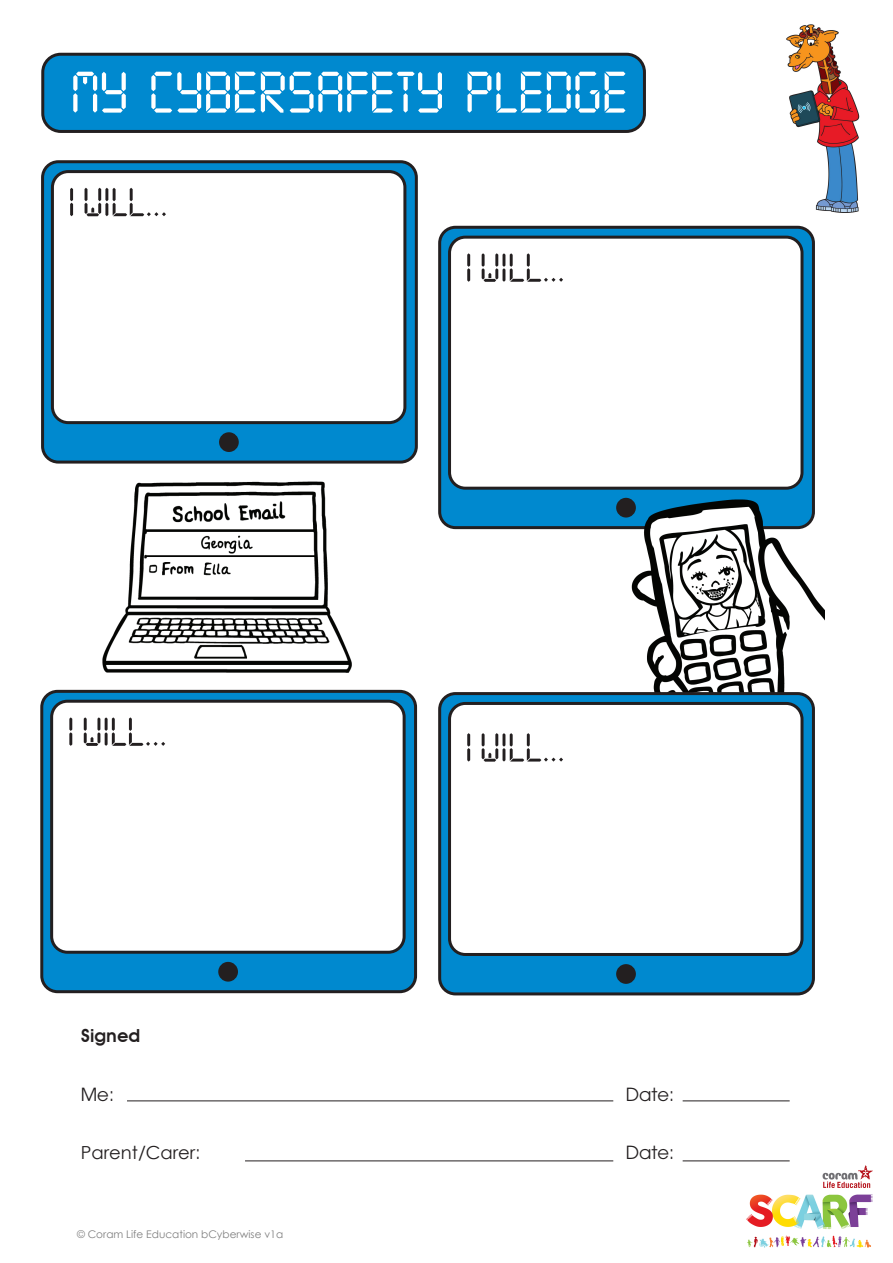
<style>
.page{position:relative;width:893px;height:1263px;background:#fff}
.page>*{position:absolute;margin:0;border:0;box-sizing:border-box;transform-origin:0 0}
.t1{font:18px "Avant Garde";color:#231f20}
.t2{font:18px "Century Gothic";color:#231f20}
.t3{font:600 18px "Avant Garde";color:#231f20}
.t4{font:10.5px "Century Gothic";color:#808080}
.s1{font-family:"Avant Garde"}
</style>
<div class="page">
<div style="left:43px;top:54px;width:601px;height:77px;background:#0089cf;border-radius:18px"></div>
<div style="left:41px;top:53px;width:605px;height:80px;border:3px solid #231f20;border-radius:18px"></div>
<div style="left:43px;top:162px;width:373px;height:300px;background:#0089cf;border-radius:16px"></div>
<div style="left:41px;top:160px;width:377px;height:304px;border:3px solid #231f20;border-radius:16px"></div>
<div style="left:52px;top:172px;width:353px;height:251px;background:#fff;border-radius:16px"></div>
<div style="left:51px;top:170px;width:355px;height:254px;border:3px solid #231f20;border-radius:16px"></div>
<svg style="left:73px;top:72px;width:53px;height:41px"></svg>
<svg style="left:151px;top:72px;width:291px;height:41px"></svg>
<svg style="left:468px;top:72px;width:131px;height:41px"></svg>
<svg style="left:605px;top:72px;width:20px;height:41px"></svg>
<svg style="left:70px;top:188px;width:3px;height:28px"></svg>
<svg style="left:85px;top:188px;width:81px;height:28px"></svg>
<hr style="left:127px;top:1100px;width:486px;height:1px;background:#231f20">
<hr style="left:683px;top:1100px;width:107px;height:1px;background:#231f20">
<hr style="left:245px;top:1160px;width:368px;height:1px;background:#231f20">
<hr style="left:683px;top:1160px;width:107px;height:1px;background:#231f20">
<div style="left:440px;top:227px;width:373px;height:301px;background:#0089cf;border-radius:16px"></div>
<div style="left:438px;top:226px;width:377px;height:303px;border:3px solid #231f20;border-radius:16px"></div>
<div style="left:450px;top:237px;width:352px;height:251px;background:#fff;border-radius:16px"></div>
<div style="left:448px;top:236px;width:355px;height:254px;border:3px solid #231f20;border-radius:16px"></div>
<svg style="left:467px;top:253px;width:3px;height:29px"></svg>
<svg style="left:482px;top:253px;width:81px;height:29px"></svg>
<div style="left:42px;top:691px;width:374px;height:301px;background:#0089cf;border-radius:16px"></div>
<div style="left:40px;top:690px;width:377px;height:303px;border:3px solid #231f20;border-radius:16px"></div>
<div style="left:52px;top:701px;width:352px;height:251px;background:#fff;border-radius:16px"></div>
<div style="left:50px;top:700px;width:356px;height:254px;border:3px solid #231f20;border-radius:16px"></div>
<svg style="left:69px;top:730px;width:3px;height:16px"></svg>
<svg style="left:84px;top:730px;width:81px;height:16px"></svg>
<div style="left:218px;top:962px;width:20px;height:19px;background:#231f20;border-radius:50%"></div>
<img style="left:40px;top:344px;width:364px;height:386px">
<img style="left:438px;top:487px;width:386px;height:214px">
<div style="left:440px;top:694px;width:373px;height:300px;background:#0089cf;border-radius:16px"></div>
<div style="left:438px;top:692px;width:377px;height:303px;border:3px solid #231f20;border-radius:16px"></div>
<div style="left:450px;top:703px;width:352px;height:251px;background:#fff;border-radius:16px"></div>
<div style="left:448px;top:702px;width:355px;height:254px;border:3px solid #231f20;border-radius:16px"></div>
<div style="left:616px;top:964px;width:20px;height:20px;background:#231f20;border-radius:50%"></div>
<svg style="left:467px;top:733px;width:3px;height:29px"></svg>
<svg style="left:482px;top:733px;width:81px;height:29px"></svg>
<img style="left:746px;top:1165px;width:127px;height:83px">
<img style="left:786px;top:24px;width:74px;height:189px">
<h1 class="t3" style="left:81px;top:1025px;width:61px">Signed</h1>
<h1 class="t1" style="left:81px;top:1083px;width:35px">Me:</h1>
<h1 class="t1" style="left:626px;top:1083px;width:50px">Date:</h1>
<h1 class="t2" style="left:81px;top:1140px;width:121px">Parent/Carer<span class="s1">:</span></h1>
<h1 class="t1" style="left:626px;top:1142px;width:50px">Date:</h1>
<p class="t4" style="left:77px;top:1227px;width:208px"><span class="s1">©</span> Coram Life Education bCyberwise v1a</p>
</div>
